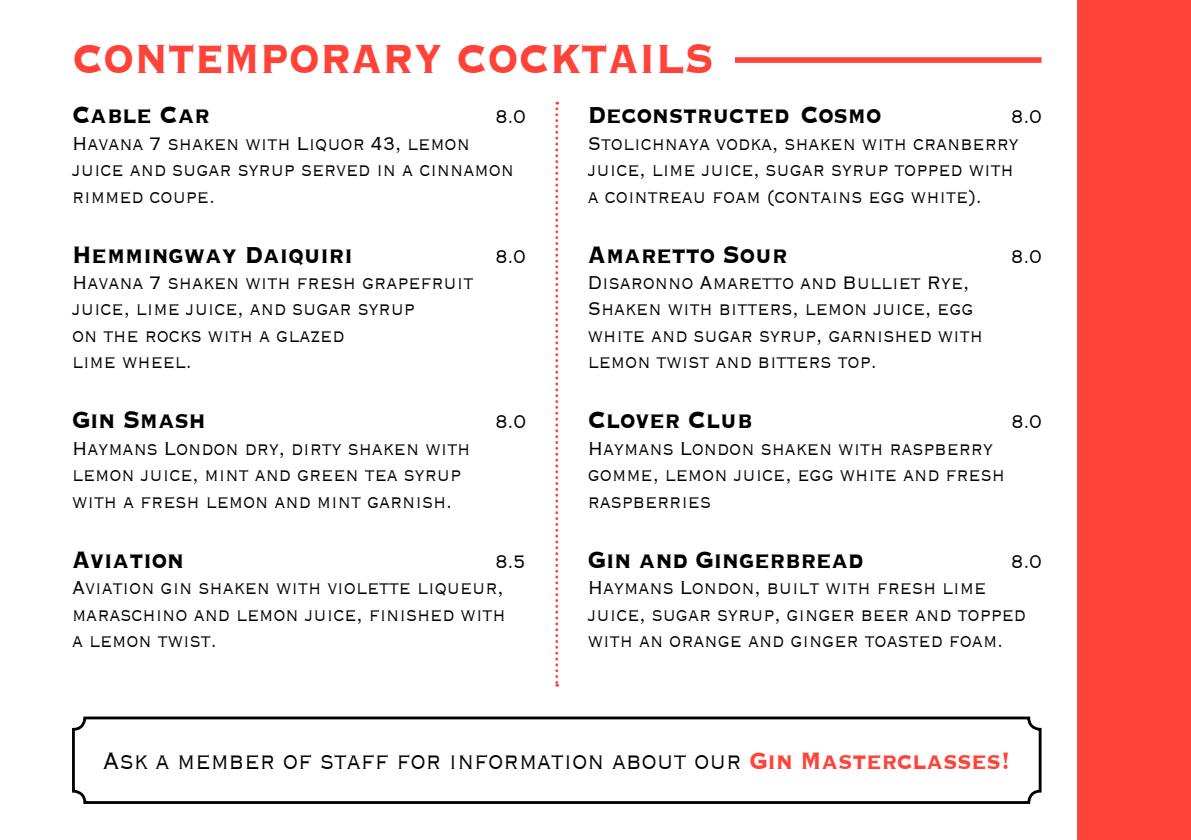
<style>
.page{position:relative;width:1191px;height:840px;background:#fff}
.page>*{position:absolute;margin:0;border:0;box-sizing:border-box;transform-origin:0 0}
.t1{font:700 52.8px "Copperplate";color:#ff4338;scale:.82 1}
.t2{font:700 30.8px "Copperplate";color:#000;scale:.82 1}
.t3{font:300 30.8px "Copperplate";color:#000;scale:.82 1}
.t4{font:300 24.2px/26.4px "Copperplate";color:#000;scale:.82 1}
.s1{font-weight:700;color:#ff4338}
</style>
<div class="page">
<div style="left:1077px;top:0;width:114px;height:839px;background:#ff4338"></div>
<div style="left:735px;top:57px;width:306px;height:6px;background:#ff4338"></div>
<svg style="left:555px;top:102px;width:3px;height:584px"></svg>
<div style="left:72px;top:716px;width:969px;height:87px;border:3px solid #000;border-radius:11px"></div>
<h1 class="t1" style="left:72px;top:24px;width:784px">COntemporary COCKTAI LS</h1>
<p class="t2" style="left:72px;top:95px;width:170px">Cable Car</p>
<p class="t4" style="left:495px;top:102px;width:38px">8.0</p>
<p class="t4" style="left:72px;top:128px;width:540px">Havana 7 shaken with Liquor 43, lemon juice and sugar syrup served in a cinnamon rimmed coupe.</p>
<p class="t2" style="left:72px;top:234px;width:344px">Hemmingway Daiquiri</p>
<p class="t4" style="left:495px;top:241px;width:38px">8.0</p>
<p class="t4" style="left:72px;top:268px;width:491px">Havana 7 shaken with fresh grapefruit juice, lime juice, and sugar syrup<br>on the rocks with a glazed<br>lime wheel.</p>
<p class="t2" style="left:72px;top:399px;width:165px">Gin Smash</p>
<p class="t4" style="left:495px;top:407px;width:38px">8.0</p>
<p class="t4" style="left:72px;top:433px;width:487px">Haymans London dry, dirty shaken with lemon juice, mint and green tea syrup with a fresh lemon and mint garnish.</p>
<p class="t2" style="left:72px;top:539px;width:138px">Aviation</p>
<p class="t4" style="left:72px;top:546px;width:555px;text-indent:423px">8.5<br>Aviation gin shaken with violette liqueur, maraschino and lemon juice, finished with<br>a lemon twist.</p>
<p class="t2" style="left:588px;top:95px;width:360px">Deconstructed Cosmo</p>
<p class="t4" style="left:588px;top:102px;width:555px;text-indent:423px">8.0<br>Stolichnaya vodka, shaken with cranberry juice, lime juice, sugar syrup topped with<br>a cointreau foam (contains egg white).</p>
<p class="t2" style="left:588px;top:234px;width:245px">Amaretto Sour</p>
<p class="t4" style="left:1011px;top:241px;width:38px">8.0</p>
<p class="t4" style="left:588px;top:268px;width:483px">Disaronno Amaretto and Bulliet Rye, Shaken with bitters, lemon juice, egg white and sugar syrup, garnished with lemon twist and bitters top.</p>
<p class="t2" style="left:588px;top:399px;width:202px">Clover Club</p>
<p class="t4" style="left:1011px;top:407px;width:38px">8.0</p>
<p class="t4" style="left:588px;top:433px;width:510px">Haymans London shaken with raspberry gomme, lemon juice, egg white and fresh raspberries</p>
<p class="t2" style="left:588px;top:539px;width:338px">Gin and Gingerbread</p>
<p class="t4" style="left:1011px;top:546px;width:38px">8.0</p>
<p class="t4" style="left:588px;top:572px;width:536px">Haymans London, built with fresh lime juice, sugar syrup, ginger beer and topped with an orange and ginger toasted foam.</p>
<p class="t3" style="left:103px;top:740px;width:1108px">Ask a member of staff for information about our <span class="s1">Gin Masterclasses!</span></p>
</div>
